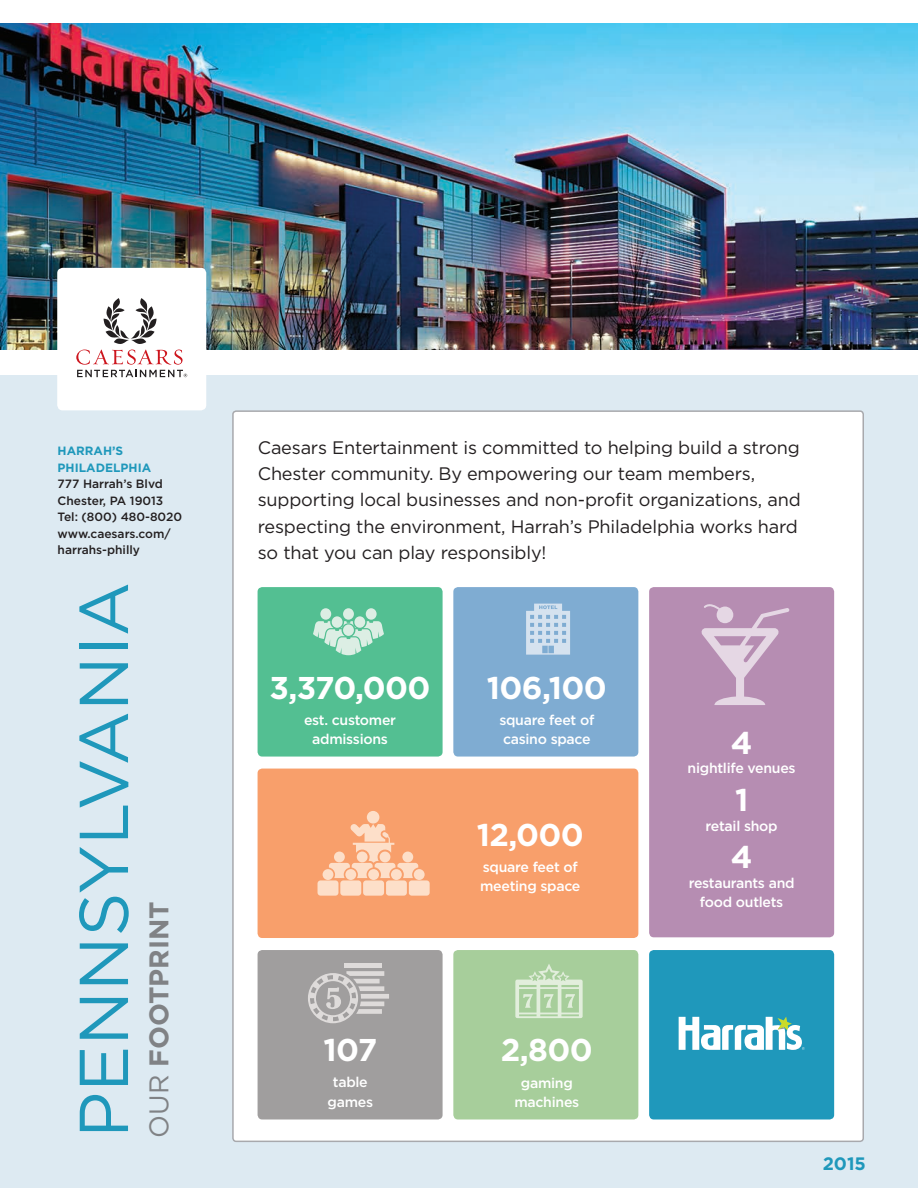
<style>
.page{position:relative;width:918px;height:1188px;background:#fff}
.page>*{position:absolute;margin:0;border:0;box-sizing:border-box;transform-origin:0 0}
.t1{font:69px "Gotham";color:#1f98bb}
.Footprint_1{font:700 31.5px "Gotham";letter-spacing:-.02em;color:#fff}
.Footprint_2{font:700 31.5px "Gotham";color:#fff}
.t2{font:700 27px "Gotham";color:#808285}
.t3{font:18.15px/26.2px "Gotham";letter-spacing:-.01em;color:#231f20}
.t4{font:700 18px "Gotham";color:#1f98bb}
.Footprint_2-2{font:500 14.1px/19.8px "Gotham";letter-spacing:-.02em;color:#fff;text-align:center}
.t5{font:500 12px/16.5px "Gotham";color:#231f20}
.t6{font:700 12px/16.5px "Gotham";color:#1f98bb}
.s1{font-weight:400}
</style>
<div class="page">
<img style="left:0;top:24px;width:918px;height:326px">
<div style="left:0;top:376px;width:918px;height:812px;background:#ddeaf2"></div>
<div style="left:233px;top:411px;width:630px;height:730px;background:#fff;border-radius:3px"></div>
<div style="left:57px;top:268px;width:149px;height:142px;background:#fff;border-radius:5px"></div>
<svg style="left:76px;top:298px;width:111px;height:79px"></svg>
<div style="left:258px;top:587px;width:185px;height:170px;background:#53bf92;border-radius:5px"></div>
<div style="left:453px;top:587px;width:185px;height:170px;background:#7facd2;border-radius:5px"></div>
<div style="left:649px;top:587px;width:185px;height:350px;background:#b68db2;border-radius:5px"></div>
<div style="left:258px;top:769px;width:380px;height:169px;background:#f89f6b;border-radius:5px"></div>
<div style="left:258px;top:950px;width:185px;height:169px;background:#a09e9e;border-radius:5px"></div>
<div style="left:453px;top:950px;width:185px;height:169px;background:#a7ce9b;border-radius:5px"></div>
<div style="left:366px;top:608px;width:11px;height:12px;background:#dceee4;border-radius:50%"></div>
<div style="left:343px;top:608px;width:11px;height:12px;background:#dceee4;border-radius:50%"></div>
<div style="left:320px;top:608px;width:11px;height:12px;background:#dceee4;border-radius:50%"></div>
<div style="left:354px;top:616px;width:11px;height:12px;background:#dceee4;border-radius:50%"></div>
<div style="left:332px;top:616px;width:11px;height:12px;background:#dceee4;border-radius:50%"></div>
<svg style="left:313px;top:621px;width:71px;height:34px"></svg>
<div style="left:343px;top:624px;width:11px;height:12px;background:#dceee4;border-radius:50%"></div>
<svg style="left:526px;top:604px;width:44px;height:51px"></svg>
<svg style="left:701px;top:604px;width:89px;height:101px"></svg>
<hr style="left:345px;top:964px;width:37px;height:4px;background:#dedbda">
<svg style="left:308px;top:971px;width:81px;height:52px"></svg>
<svg style="left:515px;top:964px;width:68px;height:54px"></svg>
<div style="left:649px;top:950px;width:185px;height:169px;background:#1f98bb;border-radius:5px"></div>
<svg style="left:679px;top:1017px;width:126px;height:33px"></svg>
<svg style="left:318px;top:811px;width:112px;height:85px"></svg>
<p class="t6" style="left:58px;top:443px;width:95px">HARRAH’S<br>PHILADELPHIA</p>
<p class="t5" style="left:58px;top:476px;width:107px">777 Harrah’s Blvd</p>
<p class="t5" style="left:58px;top:492px;width:107px">Chester, PA 19013</p>
<p class="t5" style="left:58px;top:509px;width:126px">Tel: (800) 480-8020</p>
<p class="t5" style="left:58px;top:525px;width:115px">www.caesars.com/ harrahs-philly</p>
<p class="t1" style="left:65px;top:1138px;width:558px;rotate:-90deg">PENNSYLVANIA</p>
<p class="t2" style="left:143px;top:1138px;width:238px;rotate:-90deg"><span class="s1">OUR</span> FOOTPRINT</p>
<p class="t3" style="left:258px;top:434px;width:544px">Caesars Entertainment is committed to helping build a strong Chester community. By empowering our team members, supporting local businesses and non-profit organizations, and respecting the environment, Harrah’s Philadelphia works hard so that you can play responsibly!</p>
<p class="Footprint_1" style="left:270px;top:669px;width:163px">3,370,000</p>
<p class="Footprint_2-2" style="left:304px;top:709px;width:94px">est. customer admissions</p>
<p class="Footprint_1" style="left:487px;top:669px;width:122px">106,100</p>
<p class="Footprint_2-2" style="left:499px;top:709px;width:96px;text-align:left">square feet of casino space</p>
<p class="Footprint_1" style="left:477px;top:816px;width:109px">12,000</p>
<p class="Footprint_2-2" style="left:480px;top:856px;width:102px;text-align:left">square feet of meeting space</p>
<p class="Footprint_2" style="left:731px;top:724px;width:23px">4</p>
<p class="Footprint_2-2" style="left:688px;top:758px;width:110px">nightlife venues</p>
<p class="Footprint_2" style="left:735px;top:782px;width:15px">1</p>
<p class="Footprint_2-2" style="left:706px;top:815px;width:74px">retail shop</p>
<p class="Footprint_2" style="left:731px;top:839px;width:23px">4</p>
<p class="Footprint_2-2" style="left:689px;top:873px;width:107px">restaurants and food outlets</p>
<p class="Footprint_1" style="left:323px;top:1031px;width:55px">107</p>
<p class="Footprint_2-2" style="left:328px;top:1072px;width:47px">table games</p>
<p class="Footprint_1" style="left:501px;top:1032px;width:93px">2,800</p>
<p class="Footprint_2-2" style="left:514px;top:1072px;width:66px">gaming machines</p>
<p class="t4" style="left:823px;top:1153px;width:45px">2015</p>
</div>
